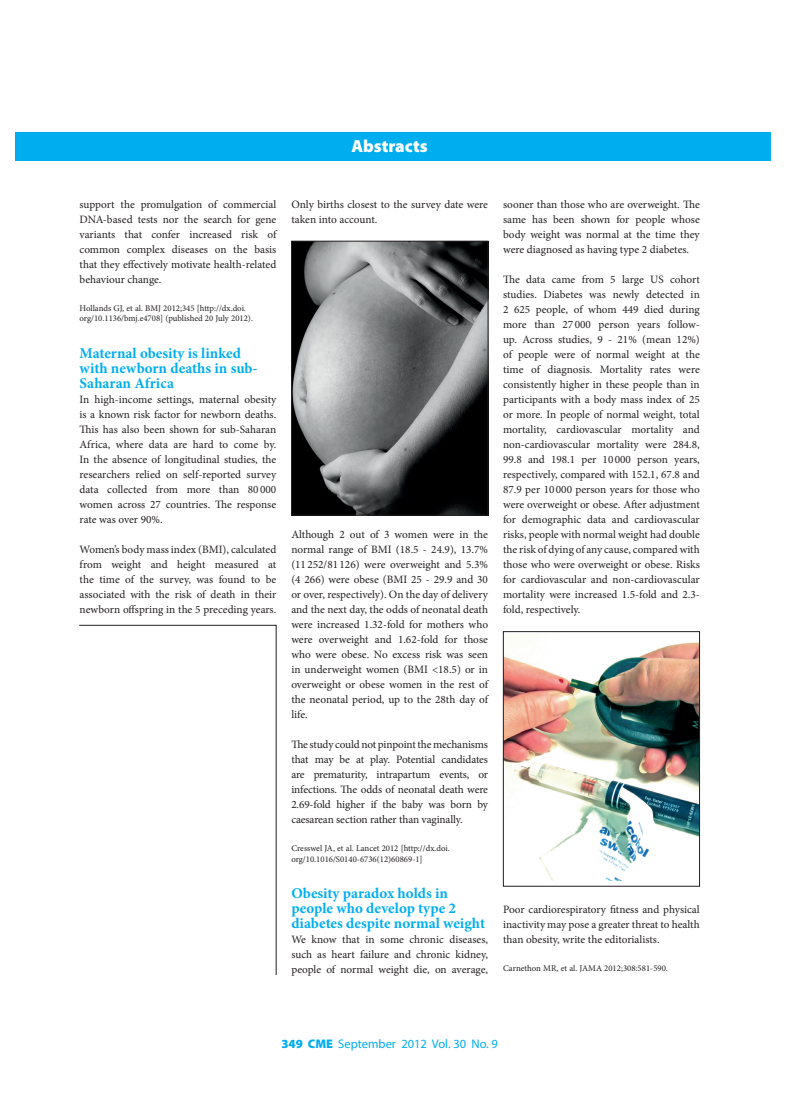
<style>
.page{position:relative;width:797px;height:1105px;background:#fff}
.page>*{position:absolute;margin:0;border:0;box-sizing:border-box;transform-origin:0 0}
.t1{font:900 17.5px "Myriad Pro";color:#fff}
.t2{font:700 15px/15px "Minion Pro";color:#00aeef}
.t3{font:12.5px "Myriad Pro";color:#00aeef}
.t4{font:11.25px/15px "Minion Pro";letter-spacing:-.005em;color:#231f20;text-align:justify}
.t5{font:8.75px/10px "Minion Pro";color:#231f20}
.s1{font-weight:900}
</style>
<div class="page">
<div style="left:16px;top:132px;width:754px;height:29px;background:#00aeef"></div>
<img style="left:505px;top:634px;width:192px;height:246px">
<div style="left:503px;top:631px;width:196px;height:255px;border:1px solid #231f20"></div>
<img style="left:293px;top:243px;width:193px;height:270px">
<div style="left:291px;top:241px;width:197px;height:274px;border:1px solid #231f20"></div>
<svg style="left:79px;top:625px;width:197px;height:350px"></svg>
<h1 class="t1" style="left:351px;top:134px;width:78px">Abstracts</h1>
<p class="t4" style="left:80px;top:197px;width:198px">support the promulgation of commercial DNA-based tests nor the search for gene variants that confer increased risk of common complex diseases on the basis that they effectively motivate health-related behaviour change.</p>
<p class="t5" style="left:80px;top:303px;width:175px">Hollands GJ, et al. BMJ 2012;345 [http://dx.doi. org/10.1136/bmj.e4708] (published 20 July 2012).</p>
<h2 class="t2" style="left:80px;top:345px;width:180px">Maternal obesity is linked with newborn deaths in sub-<br>Saharan Africa</h2>
<p class="t4" style="left:80px;top:392px;width:198px">In high-income settings, maternal obesity is a known risk factor for newborn deaths.<br>This has also been shown for sub-Saharan Africa, where data are hard to come by.<br>In the absence of longitudinal studies, the researchers relied on self-reported survey data collected from more than 80 000 women across 27 countries. The response rate was over 90%.</p>
<p class="t4" style="left:80px;top:541px;width:198px">Women’s body mass index (BMI), calculated from weight and height measured at the time of the survey, was found to be associated with the risk of death in their newborn offspring in the 5 preceding years.</p>
<p class="t4" style="left:291px;top:196px;width:198px">Only births closest to the survey date were taken into account.</p>
<p class="t4" style="left:291px;top:526px;width:198px">Although 2 out of 3 women were in the normal range of BMI (18.5 - 24.9), 13.7% (11 252/81 126) were overweight and 5.3% (4 266) were obese (BMI 25 - 29.9 and 30 or over, respectively). On the day of delivery and the next day, the odds of neonatal death were increased 1.32-fold for mothers who were overweight and 1.62-fold for those who were obese. No excess risk was seen in underweight women (BMI &lt;18.5) or in overweight or obese women in the rest of the neonatal period, up to the 28th day of life.</p>
<p class="t4" style="left:291px;top:736px;width:198px">The study could not pinpoint the mechanisms that may be at play. Potential candidates are prematurity, intrapartum events, or infections. The odds of neonatal death were 2.69-fold higher if the baby was born by caesarean section rather than vaginally.</p>
<p class="t5" style="left:291px;top:843px;width:160px;line-height:11.2px">Cresswel JA, et al. Lancet 2012 [http://dx.doi. org/10.1016/S0140-6736(12)60869-1]</p>
<h2 class="t2" style="left:291px;top:885px;width:195px">Obesity paradox holds in people who develop type 2 diabetes despite normal weight</h2>
<p class="t4" style="left:291px;top:932px;width:198px">We know that in some chronic diseases, such as heart failure and chronic kidney, people of normal weight die, on average,</p>
<p class="t4" style="left:503px;top:197px;width:198px">sooner than those who are overweight. The same has been shown for people whose body weight was normal at the time they were diagnosed as having type 2 diabetes.</p>
<p class="t4" style="left:503px;top:271px;width:198px">The data came from 5 large US cohort studies. Diabetes was newly detected in 2 625 people, of whom 449 died during more than 27 000 person years follow&shy;up. Across studies, 9 - 21% (mean 12%) of people were of normal weight at the time of diagnosis. Mortality rates were consistently higher in these people than in participants with a body mass index of 25 or more. In people of normal weight, total mortality, cardiovascular mortality and non-cardiovascular mortality were 284.8, 99.8 and 198.1 per 10 000 person years, respectively, compared with 152.1, 67.8 and 87.9 per 10 000 person years for those who were overweight or obese. After adjustment for demographic data and cardiovascular risks, people with normal weight had double the risk of dying of any cause, compared with those who were overweight or obese. Risks for cardiovascular and non-cardiovascular mortality were increased 1.5-fold and 2.3- fold, respectively.</p>
<p class="t4" style="left:503px;top:901px;width:198px">Poor cardiorespiratory fitness and physical inactivity may pose a greater threat to health than obesity, write the editorialists.</p>
<p class="t5" style="left:503px;top:963px;width:166px">Carnethon MR, et al. JAMA 2012;308:581-590.</p>
<p class="t3" style="left:281px;top:1036px;width:218px"><span class="s1">349 CME</span> September 2012 Vol. 30 No. 9</p>
</div>
